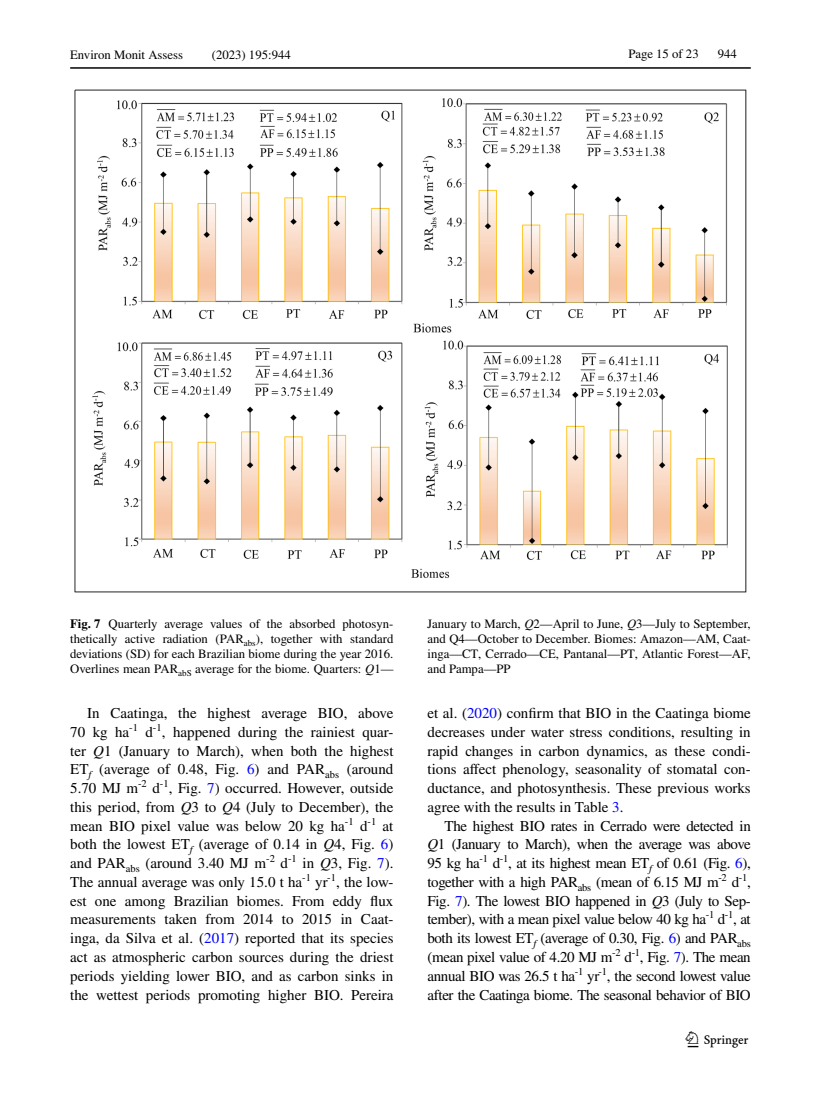
<style>
.page{position:relative;width:821px;height:1106px;background:#fff}
.page>*{position:absolute;margin:0;border:0;box-sizing:border-box;transform-origin:0 0}
.t1{font:22.5px "Springnew Regular 3";color:#000}
.t2{font:15px/18.8px "STIX";color:#000;text-align:justify}
.t3{font:12.75px/15px "STIX";color:#000;text-align:justify}
.s1{font-weight:700}
.s2{font-style:italic}
.s3{color:#00f}
</style>
<div class="page">
<hr style="left:70px;top:67px;width:680px;height:2px;background:#000">
<img style="left:74px;top:89px;width:672px;height:503px">
<p class="t3" style="left:70px;top:48px;width:114px">Environ Monit Assess</p>
<p class="t3" style="left:212px;top:48px;width:80px">(2023) 195:944</p>
<p class="t3" style="left:628px;top:47px;width:72px">Page 15 of 23</p>
<p class="t3" style="left:718px;top:47px;width:21px">944</p>
<p class="t3" style="left:70px;top:616px;width:325px"><span class="s1">Fig. 7</span> Quarterly average values of the absorbed photosyn&shy;thetically active radiation (PAR<sub>abs</sub>), together with standard deviations (SD) for each Brazilian biome during the year 2016.<br>Overlines mean PAR<sub>abS</sub> average for the biome. Quarters: <span class="s2">Q</span>1—</p>
<p class="t3" style="left:427px;top:616px;width:325px">January to March, <span class="s2">Q</span>2—April to June, <span class="s2">Q</span>3—July to September, and Q4—October to December. Biomes: Amazon—AM, Caat&shy;inga—CT, Cerrado—CE, Pantanal—PT, Atlantic Forest—AF, and Pampa—PP</p>
<p class="t2" style="left:70px;top:704px;width:325px;text-indent:17px">In Caatinga, the highest average BIO, above 70 kg ha<sup>-1</sup> d<sup>-1</sup>, happened during the rainiest quar&shy;ter <span class="s2">Q</span>1 (January to March), when both the highest ET<sub>f</sub> (average of 0.48, Fig. <span class="s3">6</span>) and PAR<sub>abs</sub> (around 5.70 MJ m<sup>-2</sup> d<sup>-1</sup>, Fig. <span class="s3">7</span>) occurred. However, outside this period, from <span class="s2">Q</span>3 to <span class="s2">Q</span>4 (July to December), the mean BIO pixel value was below 20 kg ha<sup>-1</sup> d<sup>-1</sup> at both the lowest ET<sub>f</sub> (average of 0.14 in <span class="s2">Q</span>4, Fig. <span class="s3">6</span>) and PAR<sub>abs</sub> (around 3.40 MJ m<sup>-2</sup> d<sup>-1</sup> in <span class="s2">Q</span>3, Fig. <span class="s3">7</span>).<br>The annual average was only 15.0 t ha<sup>-1</sup> yr<sup>-1</sup>, the low&shy;est one among Brazilian biomes. From eddy flux measurements taken from 2014 to 2015 in Caat&shy;inga, da Silva et al. (<span class="s3">2017</span>) reported that its species act as atmospheric carbon sources during the driest periods yielding lower BIO, and as carbon sinks in the wettest periods promoting higher BIO. Pereira</p>
<p class="t2" style="left:427px;top:704px;width:325px">et al. (<span class="s3">2020</span>) confirm that BIO in the Caatinga biome decreases under water stress conditions, resulting in rapid changes in carbon dynamics, as these condi&shy;tions affect phenology, seasonality of stomatal con&shy;ductance, and photosynthesis. These previous works agree with the results in Table <span class="s3">3</span>.</p>
<p class="t2" style="left:427px;top:817px;width:325px;text-indent:17px">The highest BIO rates in Cerrado were detected in <span class="s2">Q</span>1 (January to March), when the average was above 95 kg ha<sup>-1</sup> d<sup>-1</sup>, at its highest mean ET<sub>f</sub> of 0.61 (Fig. <span class="s3">6</span>), together with a high PAR<sub>abs</sub> (mean of 6.15 MJ m<sup>-2</sup> d<sup>-1</sup>, Fig. <span class="s3">7</span>). The lowest BIO happened in <span class="s2">Q</span>3 (July to Sep&shy;tember), with a mean pixel value below 40 kg ha<sup>-1</sup> d<sup>-1</sup>, at both its lowest ET<sub>f</sub> (average of 0.30, Fig. <span class="s3">6</span>) and PAR<sub>abs </sub>(mean pixel value of 4.20 MJ m<sup>-2</sup> d<sup>-1</sup>, Fig. <span class="s3">7</span>). The mean annual BIO was 26.5 t ha<sup>-1</sup> yr<sup>-1</sup>, the second lowest value after the Caatinga biome. The seasonal behavior of BIO</p>
<h1 class="t1" style="left:687px;top:1031px;width:62px">1 3</h1>
</div>
